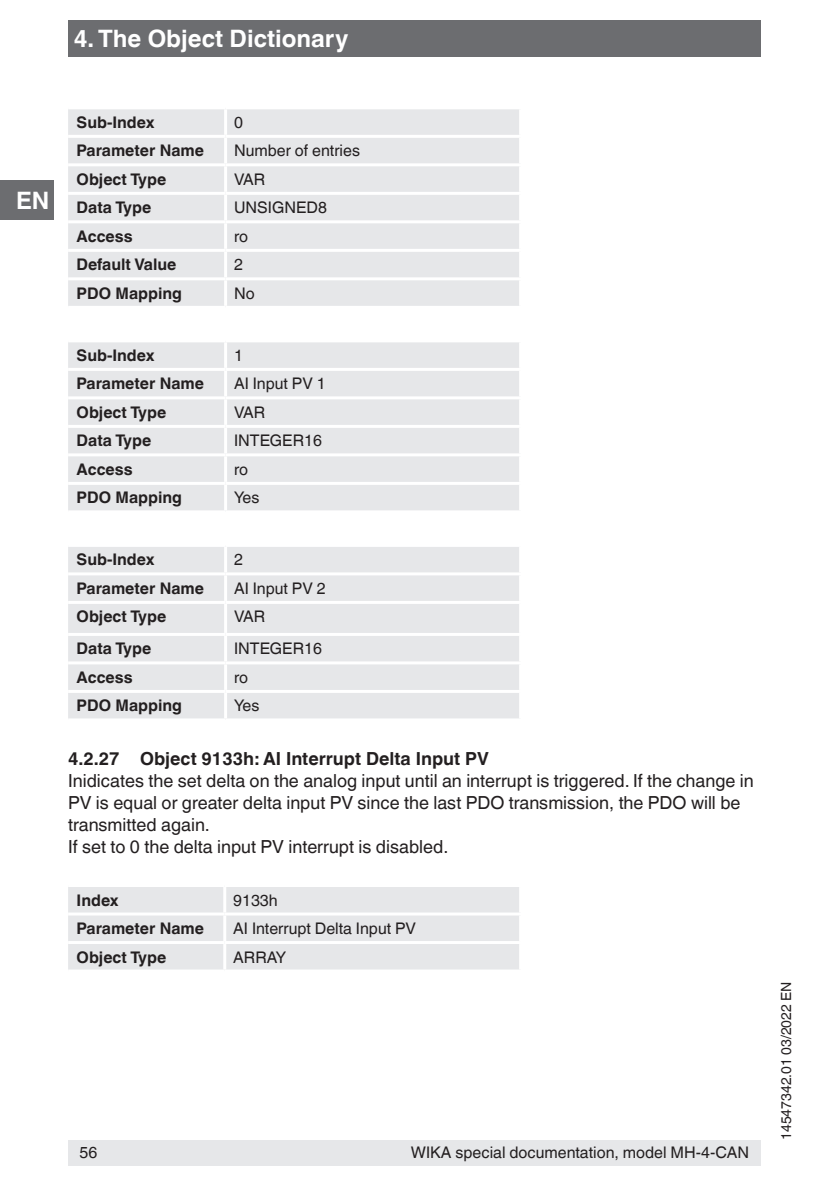
<style>
.page{position:relative;width:840px;height:1191px;background:#fff}
.page>*{position:absolute;margin:0;border:0;box-sizing:border-box;transform-origin:0 0}
.t1{font:700 24px "Helvetica World";color:#fff}
.t2{font:18px/22px "Helvetica World";color:#231f20}
.t3{font:700 18px "Helvetica World";color:#231f20}
.t4{font:700 16px "Helvetica World";color:#231f20}
.t5{font:16px "Helvetica World";color:#231f20}
.t6{font:14px "Helvetica World";color:#231f20}
</style>
<div class="page">
<div style="left:68px;top:1140px;width:692px;height:25px;background:#e6e7e9"></div>
<div style="left:0;top:180px;width:54px;height:40px;background:#6c6d70"></div>
<div style="left:68px;top:20px;width:692px;height:37px;background:#6c6d70"></div>
<div style="left:68px;top:109px;width:451px;height:197px;background:#e6e7e9"></div>
<hr style="left:224px;top:109px;width:3px;height:26px;background:#fff">
<hr style="left:68px;top:135px;width:157px;height:3px;background:#fff">
<hr style="left:225px;top:135px;width:297px;height:3px;background:#fff">
<hr style="left:224px;top:138px;width:3px;height:25px;background:#fff">
<hr style="left:68px;top:163px;width:157px;height:3px;background:#fff">
<hr style="left:225px;top:163px;width:297px;height:3px;background:#fff">
<hr style="left:224px;top:166px;width:3px;height:26px;background:#fff">
<hr style="left:68px;top:192px;width:157px;height:3px;background:#fff">
<hr style="left:225px;top:192px;width:297px;height:3px;background:#fff">
<hr style="left:224px;top:195px;width:3px;height:25px;background:#fff">
<hr style="left:68px;top:220px;width:157px;height:3px;background:#fff">
<hr style="left:225px;top:220px;width:297px;height:3px;background:#fff">
<hr style="left:224px;top:223px;width:3px;height:26px;background:#fff">
<hr style="left:68px;top:249px;width:157px;height:3px;background:#fff">
<hr style="left:225px;top:249px;width:297px;height:3px;background:#fff">
<hr style="left:224px;top:252px;width:3px;height:25px;background:#fff">
<hr style="left:68px;top:277px;width:157px;height:3px;background:#fff">
<hr style="left:225px;top:277px;width:297px;height:3px;background:#fff">
<hr style="left:224px;top:280px;width:3px;height:26px;background:#fff">
<div style="left:68px;top:342px;width:451px;height:168px;background:#e6e7e9"></div>
<hr style="left:224px;top:342px;width:3px;height:26px;background:#fff">
<hr style="left:68px;top:368px;width:157px;height:3px;background:#fff">
<hr style="left:225px;top:368px;width:297px;height:3px;background:#fff">
<hr style="left:224px;top:371px;width:3px;height:25px;background:#fff">
<hr style="left:68px;top:396px;width:157px;height:3px;background:#fff">
<hr style="left:225px;top:396px;width:297px;height:3px;background:#fff">
<hr style="left:224px;top:399px;width:3px;height:26px;background:#fff">
<hr style="left:68px;top:425px;width:157px;height:3px;background:#fff">
<hr style="left:225px;top:425px;width:297px;height:3px;background:#fff">
<hr style="left:224px;top:428px;width:3px;height:25px;background:#fff">
<hr style="left:68px;top:453px;width:157px;height:3px;background:#fff">
<hr style="left:225px;top:453px;width:297px;height:3px;background:#fff">
<hr style="left:224px;top:456px;width:3px;height:26px;background:#fff">
<hr style="left:68px;top:482px;width:157px;height:3px;background:#fff">
<hr style="left:225px;top:482px;width:297px;height:3px;background:#fff">
<hr style="left:224px;top:485px;width:3px;height:25px;background:#fff">
<div style="left:68px;top:547px;width:451px;height:171px;background:#e6e7e9"></div>
<hr style="left:224px;top:547px;width:3px;height:25px;background:#fff">
<hr style="left:68px;top:572px;width:157px;height:3px;background:#fff">
<hr style="left:225px;top:572px;width:297px;height:3px;background:#fff">
<hr style="left:224px;top:575px;width:3px;height:26px;background:#fff">
<hr style="left:68px;top:601px;width:157px;height:3px;background:#fff">
<hr style="left:225px;top:601px;width:297px;height:3px;background:#fff">
<hr style="left:224px;top:604px;width:3px;height:29px;background:#fff">
<hr style="left:68px;top:633px;width:157px;height:3px;background:#fff">
<hr style="left:225px;top:633px;width:297px;height:3px;background:#fff">
<hr style="left:224px;top:636px;width:3px;height:25px;background:#fff">
<hr style="left:68px;top:661px;width:157px;height:3px;background:#fff">
<hr style="left:225px;top:661px;width:297px;height:3px;background:#fff">
<hr style="left:224px;top:664px;width:3px;height:26px;background:#fff">
<hr style="left:68px;top:690px;width:157px;height:3px;background:#fff">
<hr style="left:225px;top:690px;width:297px;height:3px;background:#fff">
<hr style="left:224px;top:693px;width:3px;height:25px;background:#fff">
<div style="left:68px;top:887px;width:451px;height:82px;background:#e6e7e9"></div>
<hr style="left:223px;top:887px;width:3px;height:25px;background:#fff">
<hr style="left:68px;top:912px;width:157px;height:3px;background:#fff">
<hr style="left:225px;top:912px;width:297px;height:3px;background:#fff">
<hr style="left:223px;top:915px;width:3px;height:26px;background:#fff">
<hr style="left:68px;top:941px;width:157px;height:3px;background:#fff">
<hr style="left:225px;top:941px;width:297px;height:3px;background:#fff">
<hr style="left:223px;top:944px;width:3px;height:25px;background:#fff">
<h1 class="t1" style="left:74px;top:25px;width:276px">4. The Object Dictionary</h1>
<h1 class="t1" style="left:16px;top:186px;width:35px">EN</h1>
<p class="t4" style="left:77px;top:113px;width:79px">Sub-Index</p>
<p class="t5" style="left:234px;top:113px;width:10px">0</p>
<p class="t4" style="left:77px;top:141px;width:129px">Parameter Name</p>
<p class="t5" style="left:234px;top:141px;width:127px">Number of entries</p>
<p class="t4" style="left:77px;top:170px;width:91px">Object Type</p>
<p class="t5" style="left:234px;top:170px;width:33px">VAR</p>
<p class="t4" style="left:77px;top:198px;width:76px">Data Type</p>
<p class="t5" style="left:234px;top:198px;width:94px">UNSIGNED8</p>
<p class="t4" style="left:77px;top:227px;width:57px">Access</p>
<p class="t5" style="left:234px;top:227px;width:15px">ro</p>
<p class="t4" style="left:77px;top:255px;width:101px">Default Value</p>
<p class="t5" style="left:234px;top:255px;width:10px">2</p>
<p class="t4" style="left:77px;top:284px;width:107px">PDO Mapping</p>
<p class="t5" style="left:234px;top:284px;width:22px">No</p>
<p class="t4" style="left:77px;top:346px;width:79px">Sub-Index</p>
<p class="t5" style="left:234px;top:346px;width:10px">1</p>
<p class="t4" style="left:77px;top:374px;width:129px">Parameter Name</p>
<p class="t5" style="left:234px;top:374px;width:93px">AI Input PV 1</p>
<p class="t4" style="left:77px;top:403px;width:91px">Object Type</p>
<p class="t5" style="left:234px;top:403px;width:33px">VAR</p>
<p class="t4" style="left:77px;top:431px;width:76px">Data Type</p>
<p class="t5" style="left:234px;top:431px;width:89px">INTEGER16</p>
<p class="t4" style="left:77px;top:460px;width:57px">Access</p>
<p class="t5" style="left:234px;top:460px;width:15px">ro</p>
<p class="t4" style="left:77px;top:488px;width:107px">PDO Mapping</p>
<p class="t5" style="left:234px;top:488px;width:27px">Yes</p>
<p class="t4" style="left:77px;top:550px;width:79px">Sub-Index</p>
<p class="t5" style="left:234px;top:550px;width:10px">2</p>
<p class="t4" style="left:77px;top:579px;width:129px">Parameter Name</p>
<p class="t5" style="left:234px;top:579px;width:93px">AI Input PV 2</p>
<p class="t4" style="left:77px;top:607px;width:91px">Object Type</p>
<p class="t5" style="left:234px;top:607px;width:33px">VAR</p>
<p class="t4" style="left:77px;top:639px;width:76px">Data Type</p>
<p class="t5" style="left:234px;top:639px;width:89px">INTEGER16</p>
<p class="t4" style="left:77px;top:668px;width:57px">Access</p>
<p class="t5" style="left:234px;top:668px;width:15px">ro</p>
<p class="t4" style="left:77px;top:696px;width:107px">PDO Mapping</p>
<p class="t5" style="left:234px;top:696px;width:27px">Yes</p>
<p class="t3" style="left:68px;top:748px;width:422px">4.2.27 Object 9133h: AI Interrupt Delta Input PV</p>
<p class="t2" style="left:68px;top:770px;width:686px">Inidicates the set delta on the analog input until an interrupt is triggered. If the change in PV is equal or greater delta input PV since the last PDO transmission, the PDO will be transmitted again.<br>If set to 0 the delta input PV interrupt is disabled.</p>
<p class="t4" style="left:77px;top:890px;width:44px">Index</p>
<p class="t5" style="left:233px;top:890px;width:46px">9133h</p>
<p class="t4" style="left:77px;top:919px;width:129px">Parameter Name</p>
<p class="t5" style="left:233px;top:919px;width:184px">AI Interrupt Delta Input PV</p>
<p class="t4" style="left:77px;top:947px;width:91px">Object Type</p>
<p class="t5" style="left:233px;top:947px;width:54px">ARRAY</p>
<p class="t5" style="left:79px;top:1143px;width:19px">56</p>
<p class="t5" style="left:410px;top:1143px;width:340px">WIKA special documentation, model MH-4-CAN</p>
<p class="t6" style="left:777px;top:1140px;width:160px;rotate:-90deg">14547342.01 03/2022 EN</p>
</div>
